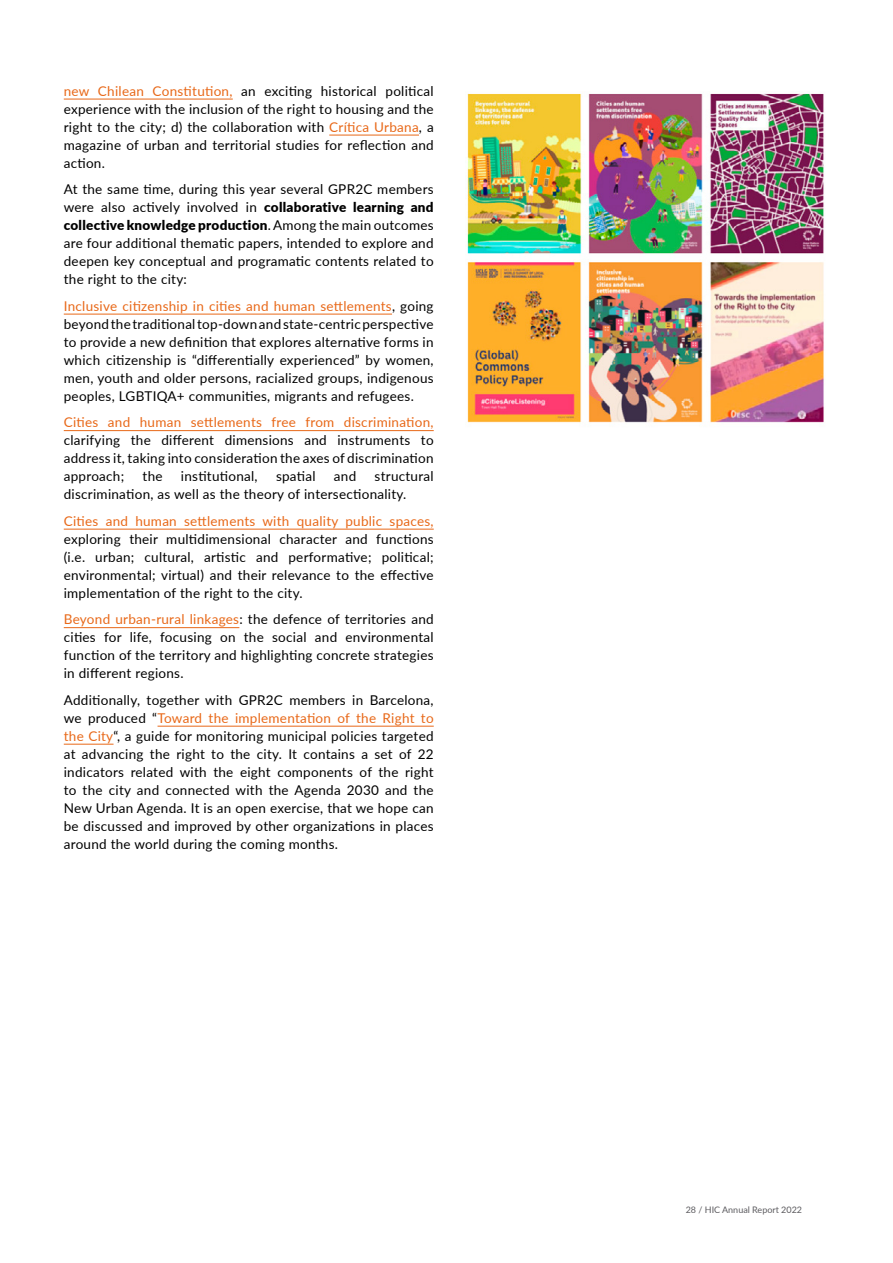
<style>
.page{position:relative;width:893px;height:1263px;background:#fff}
.page>*{position:absolute;margin:0;border:0;box-sizing:border-box;transform-origin:0 0}
.t1{font:13.5px/18px "Lato";letter-spacing:.02em;color:#000;text-align:justify}
.t2{font:13.5px "Lato";letter-spacing:.02em;color:#e86818}
.t3{font:9px "Lato";color:#5c5b5f}
.s1{color:#e86818}
.s2{font-weight:900}
</style>
<div class="page">
<hr style="left:64px;top:99px;width:169px;height:1px;background:#e86818">
<hr style="left:329px;top:135px;width:90px;height:1px;background:#e86818">
<hr style="left:64px;top:314px;width:328px;height:1px;background:#e86818">
<hr style="left:64px;top:430px;width:370px;height:1px;background:#e86818">
<hr style="left:64px;top:529px;width:370px;height:1px;background:#e86818">
<hr style="left:64px;top:627px;width:175px;height:1px;background:#e86818">
<hr style="left:158px;top:726px;width:276px;height:1px;background:#e86818">
<hr style="left:64px;top:744px;width:50px;height:1px;background:#e86818">
<img style="left:467px;top:93px;width:357px;height:330px">
<p class="t1" style="left:64px;top:81px;width:371px"><span class="s1">new Chilean Constitution,</span> an exciting historical political experience with the inclusion of the right to housing and the right to the city; d) the collaboration with <span class="s1">Crítica Urbana</span>, a magazine of urban and territorial studies for reflection and action.</p>
<p class="t1" style="left:64px;top:180px;width:371px">At the same time, during this year several GPR2C members were also actively involved in <span class="s2">collaborative learning and collective knowledge production</span>. Among the main outcomes are four additional thematic papers, intended to explore and deepen key conceptual and programatic contents related to the right to the city:</p>
<p class="t1" style="left:64px;top:296px;width:371px"><span class="s1">Inclusive citizenship in cities and human settlements</span>, going beyond the traditional top-down and state-centric perspective to provide a new definition that explores alternative forms in which citizenship is “differentially experienced” by women, men, youth and older persons, racialized groups, indigenous peoples, LGBTIQA+ communities, migrants and refugees.</p>
<p class="t2" style="left:64px;top:413px;width:371px">Cities and human settlements free from discrimination,</p>
<p class="t1" style="left:64px;top:431px;width:371px">clarifying the different dimensions and instruments to address it, taking into consideration the axes of discrimination approach;</p>
<p class="t1" style="left:64px;top:467px;width:371px;text-indent:311px">structural discrimination, as well as the theory of intersectionality.</p>
<p class="t2" style="left:64px;top:511px;width:371px">Cities and human settlements with quality public spaces,</p>
<p class="t1" style="left:64px;top:529px;width:371px">exploring their multidimensional character and functions (i.e. urban; cultural, artistic and performative; political; environmental; virtual) and their relevance to the effective implementation of the right to the city.</p>
<p class="t1" style="left:64px;top:610px;width:371px"><span class="s1">Beyond urban-rural linkages</span>: the defence of territories and cities for life, focusing on the social and environmental function of the territory and highlighting concrete strategies in different regions.</p>
<p class="t1" style="left:64px;top:690px;width:371px">Additionally, together with GPR2C members in Barcelona, we produced “<span class="s1">Toward the implementation of the Right to the City</span>“, a guide for monitoring municipal policies targeted at advancing the right to the city. It contains a set of 22 indicators related with the eight components of the right to the city and connected with the Agenda 2030 and the New Urban Agenda. It is an open exercise, that we hope can be discussed and improved by other organizations in places around the world during the coming months.</p>
<p class="t1" style="left:143px;top:467px;width:22px">the</p>
<p class="t1" style="left:181px;top:467px;width:78px">institutional,</p>
<p class="t1" style="left:276px;top:467px;width:41px">spatial</p>
<p class="t1" style="left:334px;top:467px;width:24px">and</p>
<p class="t3" style="left:686px;top:1203px;width:118px">28 / HIC Annual Report 2022</p>
</div>
